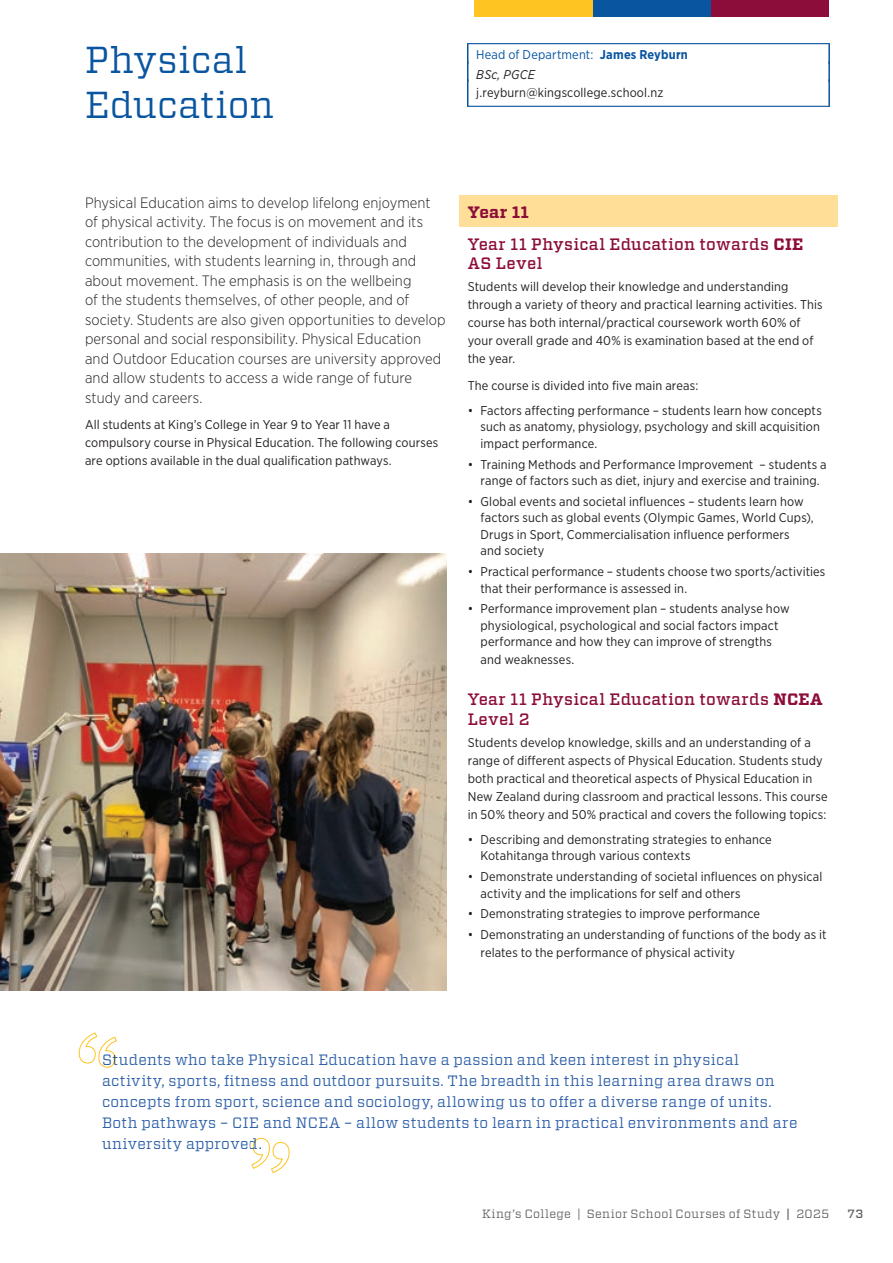
<style>
.page{position:relative;width:893px;height:1263px;background:#fff}
.page>*{position:absolute;margin:0;border:0;box-sizing:border-box;transform-origin:0 0}
.t1{font:37.5px/45px "Vitesse";letter-spacing:.005em;color:#0a55a0}
.t2{font:500 16.5px/31.8px "Vitesse";letter-spacing:.02em;color:#8d0d3a}
.t3{font:300 15px/19.5px "Gotham Narrow";letter-spacing:.005em;color:#231f20}
.t4{font:15px/21px "Vitesse";letter-spacing:.025em;color:#2e60a8}
.t5{font:12.75px/18px "Gotham Narrow";letter-spacing:.01em;color:#231f20}
.t6{font:12.75px/20.5px "Gotham Narrow";letter-spacing:.015em;color:#0a55a0}
.t7{font:12px "Vitesse";letter-spacing:.03em;color:#636366}
.t8{font:500 12px "Vitesse";color:#636366}
.s1{font-weight:700}
.s2{font-style:italic;color:#231f20}
.s3{font-weight:500}
</style>
<div class="page">
<img style="left:0;top:553px;width:446px;height:437px">
<hr style="left:828px;top:43px;width:2px;height:21px;background:#0a55a0">
<hr style="left:468px;top:43px;width:361px;height:1px;background:#0a55a0">
<hr style="left:828px;top:61px;width:2px;height:21px;background:#0a55a0">
<svg style="left:467px;top:43px;width:1px;height:64px"></svg>
<hr style="left:828px;top:79px;width:2px;height:28px;background:#0a55a0">
<hr style="left:468px;top:106px;width:361px;height:1px;background:#0a55a0">
<svg style="left:79px;top:1032px;width:38px;height:36px"></svg>
<svg style="left:251px;top:1137px;width:38px;height:36px"></svg>
<div style="left:459px;top:196px;width:379px;height:31px;background:#ffde97"></div>
<div style="left:710px;top:0;width:119px;height:17px;background:#8d0d3a"></div>
<div style="left:592px;top:0;width:119px;height:17px;background:#0a55a0"></div>
<div style="left:474px;top:0;width:118px;height:17px;background:#fec422"></div>
<h1 class="t1" style="left:85px;top:36px;width:190px">Physical<br>Education</h1>
<p class="t6" style="left:476px;top:44px;width:213px">Head of Department: <span class="s1">James Reyburn<br></span><span class="s2">BSc, PGCE</span></p>
<p class="t5" style="left:476px;top:83px;width:189px">j.reyburn@kingscollege.school.nz</p>
<p class="t3" style="left:85px;top:192px;width:362px">Physical Education aims to develop lifelong enjoyment of physical activity. The focus is on movement and its contribution to the development of individuals and communities, with students learning in, through and about movement. The emphasis is on the wellbeing<br>of the students themselves, of other people, and of society. Students are also given opportunities to develop personal and social responsibility. Physical Education and Outdoor Education courses are university approved and allow students to access a wide range of future study and careers.</p>
<p class="t5" style="left:85px;top:415px;width:355px">All students at King’s College in Year 9 to Year 11 have a compulsory course in Physical Education. The following courses are options available in the dual qualification pathways.</p>
<p class="t2" style="left:468px;top:196px;width:337px"><span class="s1">Year 11<br></span>Year 11 Physical Education towards <span class="s1">CIE</span></p>
<p class="t2" style="left:468px;top:247px;width:76px">AS Level</p>
<p class="t5" style="left:468px;top:278px;width:356px">Students will develop their knowledge and understanding through a variety of theory and practical learning activities. This course has both internal/practical coursework worth 60% of your overall grade and 40% is examination based at the end of the year.</p>
<p class="t5" style="left:468px;top:376px;width:232px">The course is divided into five main areas:</p>
<p class="t5" style="left:480px;top:402px;width:343px;line-height:16.5px;text-indent:-13px">• Factors affecting performance – students learn how concepts such as anatomy, physiology, psychology and skill acquisition impact performance.</p>
<p class="t5" style="left:468px;top:456px;width:360px;line-height:16.5px;text-align:center">• Training Methods and Performance Improvement – students a range of factors such as diet, injury and exercise and training.</p>
<p class="t5" style="left:480px;top:493px;width:335px;line-height:16.5px;text-indent:-13px">• Global events and societal influences – students learn how factors such as global events (Olympic Games, World Cups), Drugs in Sport, Commercialisation influence performers and society</p>
<p class="t5" style="left:480px;top:563px;width:346px;line-height:16.5px;text-indent:-13px">• Practical performance – students choose two sports/activities that their performance is assessed in.</p>
<p class="t5" style="left:468px;top:600px;width:323px;line-height:16.5px;text-align:center">• Performance improvement plan – students analyse how physiological, psychological and social factors impact performance and how they can improve of strengths</p>
<p class="t5" style="left:480px;top:651px;width:95px">and weaknesses.</p>
<p class="t2" style="left:468px;top:690px;width:357px;line-height:19.5px">Year 11 Physical Education towards <span class="s1">NCEA<br></span>Level 2</p>
<p class="t5" style="left:468px;top:733px;width:361px">Students develop knowledge, skills and an understanding of a range of different aspects of Physical Education. Students study both practical and theoretical aspects of Physical Education in New Zealand during classroom and practical lessons. This course in 50% theory and 50% practical and covers the following topics:</p>
<p class="t5" style="left:480px;top:831px;width:293px;line-height:16.5px;text-indent:-13px">• Describing and demonstrating strategies to enhance<br>Kotahitanga through various contexts</p>
<p class="t5" style="left:480px;top:868px;width:343px;line-height:16.5px;text-indent:-13px">• Demonstrate understanding of societal influences on physical activity and the implications for self and others</p>
<p class="t5" style="left:468px;top:905px;width:294px">• Demonstrating strategies to improve performance</p>
<p class="t5" style="left:480px;top:925px;width:348px;text-indent:-13px">• Demonstrating an understanding of functions of the body as it relates to the performance of physical activity</p>
<p class="t4" style="left:102px;top:1049px;width:697px">Students who take Physical Education have a passion and keen interest in physical activity, sports, fitness and outdoor pursuits. The breadth in this learning area draws on concepts from sport, science and sociology, allowing us to offer a diverse range of units.<br>Both pathways – CIE and NCEA – allow students to learn in practical environments and are university approved.</p>
<p class="t7" style="left:482px;top:1206px;width:349px">King’s College | Senior School Courses of Study <span class="s3">|</span> 2025</p>
<p class="t8" style="left:847px;top:1206px;width:17px">73</p>
</div>
